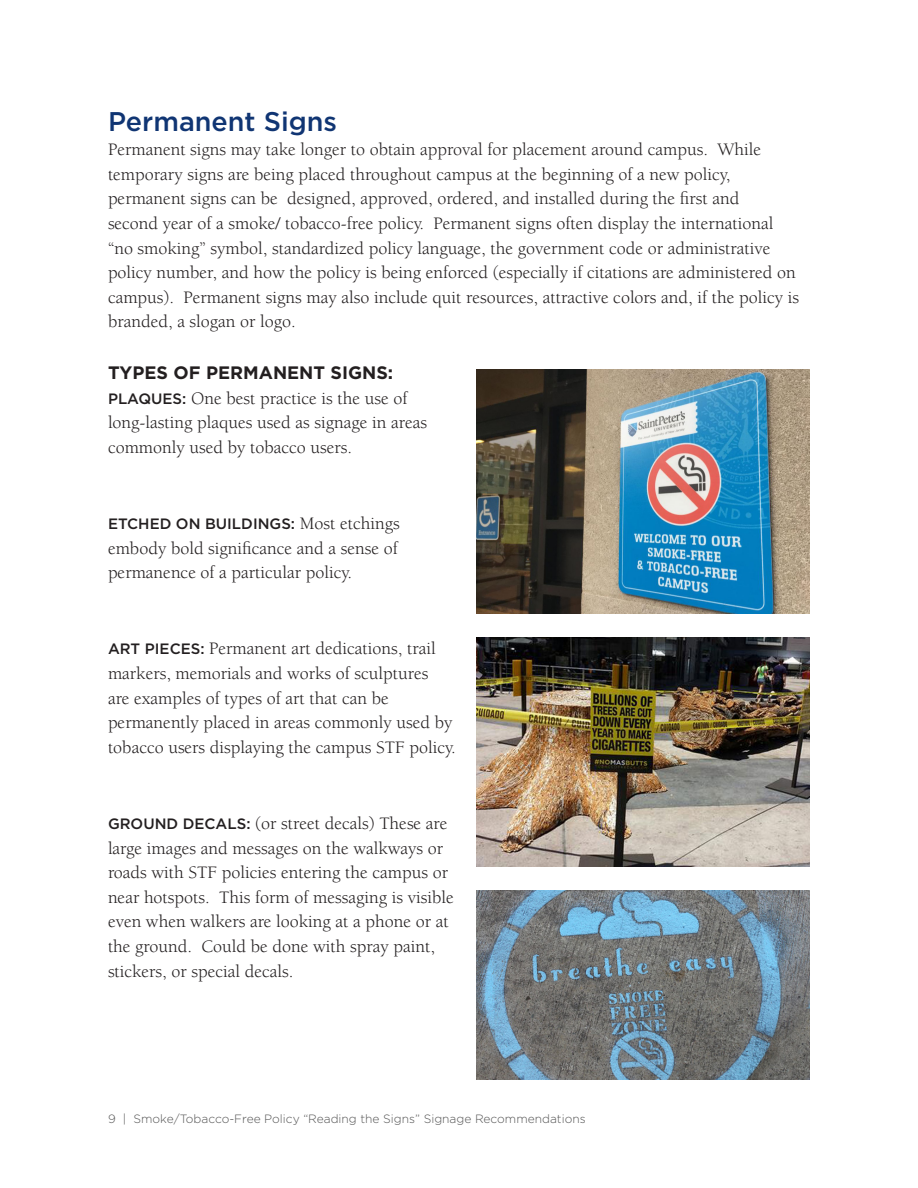
<style>
.page{position:relative;width:918px;height:1188px;background:#fff}
.page>*{position:absolute;margin:0;border:0;box-sizing:border-box;transform-origin:0 0}
.t1{font:500 27px "Gotham";color:#103573}
.p12{font:18px/24.6px "Berkeley";color:#231f20}
.t2{font:700 18px "Gotham";color:#231f20}
.p12-2{font:500 15px "Gotham";color:#231f20}
.t3{font:300 12px "Gotham";color:#545454}
.s1{font-family:"Gotham";font-weight:500;font-size:15px}
.s2{font-family:"Berkeley";font-weight:400;font-size:18px}
</style>
<div class="page">
<img style="left:476px;top:369px;width:334px;height:245px">
<img style="left:476px;top:637px;width:334px;height:230px">
<img style="left:476px;top:891px;width:334px;height:189px">
<h1 class="t1" style="left:108px;top:106px;width:231px">Permanent Signs</h1>
<p class="p12" style="left:108px;top:138px;width:693px">Permanent signs may take longer to obtain approval for placement around campus. While temporary signs are being placed throughout campus at the beginning of a new policy, permanent signs can be designed, approved, ordered, and installed during the first and<br>second year of a smoke/ tobacco-free policy. Permanent signs often display the international “no smoking” symbol, standardized policy language, the government code or administrative policy number, and how the policy is being enforced (especially if citations are administered on campus). Permanent signs may also include quit resources, attractive colors and, if the policy is branded, a slogan or logo.</p>
<h2 class="t2" style="left:108px;top:362px;width:287px">TYPES OF PERMANENT SIGNS:</h2>
<p class="p12" style="left:108px;top:386px;width:321px"><span class="s1">PLAQUES:</span> One best practice is the use of long-lasting plaques used as signage in areas commonly used by tobacco users.</p>
<p class="p12-2" style="left:108px;top:515px;width:293px">ETCHED ON BUILDINGS: <span class="s2">Most etchings</span></p>
<p class="p12" style="left:108px;top:536px;width:291px">embody bold significance and a sense of permanence of a particular policy.</p>
<p class="p12" style="left:108px;top:637px;width:349px"><span class="s1">ART PIECES:</span> Permanent art dedications, trail markers, memorials and works of sculptures<br>are examples of types of art that can be permanently placed in areas commonly used by tobacco users displaying the campus STF policy.</p>
<p class="p12" style="left:108px;top:811px;width:347px"><span class="s1">GROUND DECALS:</span> (or street decals) These are large images and messages on the walkways or roads with STF policies entering the campus or near hotspots. This form of messaging is visible even when walkers are looking at a phone or at the ground. Could be done with spray paint, stickers, or special decals.</p>
<p class="t3" style="left:108px;top:1113px;width:479px">9 | Smoke/Tobacco-Free Policy “Reading the Signs” Signage Recommendations</p>
</div>
